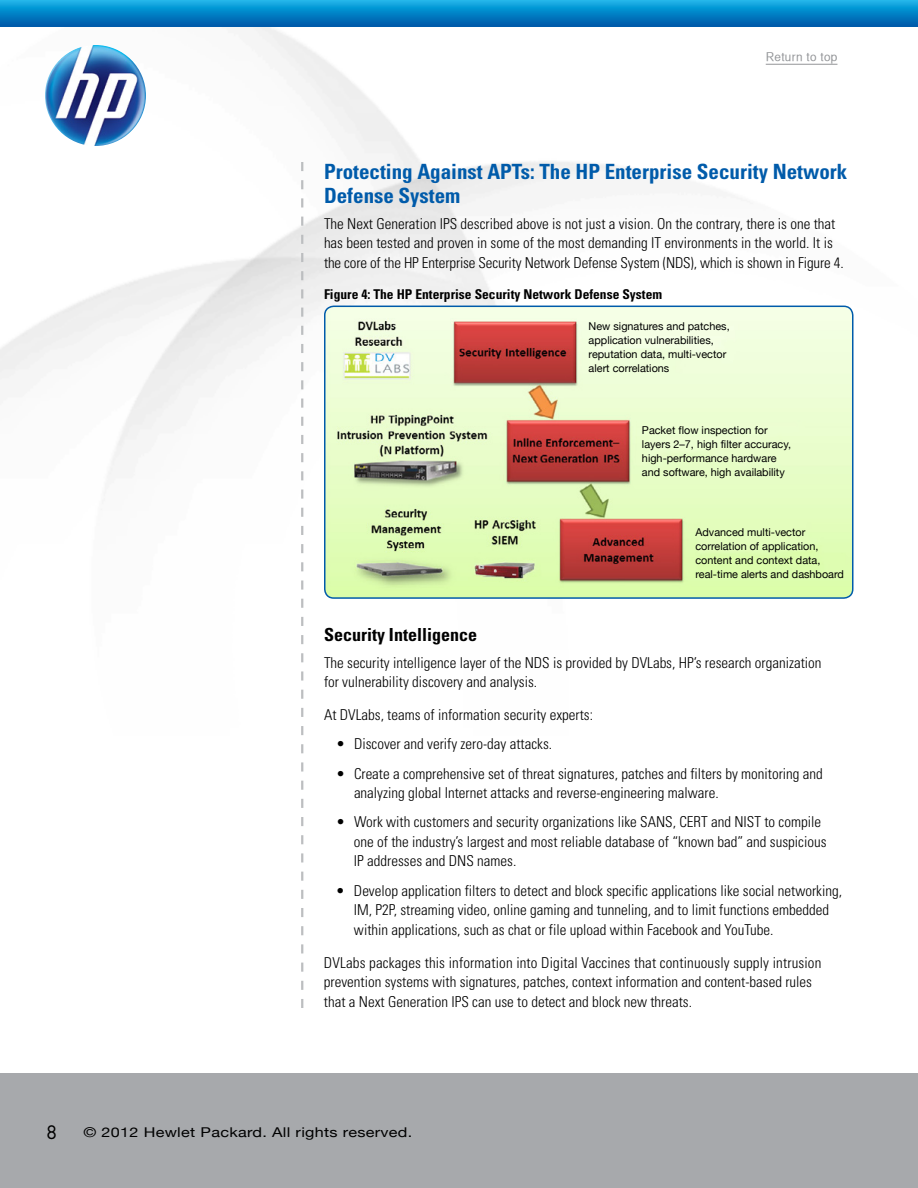
<style>
.page{position:relative;width:918px;height:1188px;background:#fff}
.page>*{position:absolute;margin:0;border:0;box-sizing:border-box;transform-origin:0 0}
.t1{font:700 condensed 21px/24px "Univers";color:#005baa}
.t2{font:700 condensed 18px "Univers";color:#000}
.t3{font:18px "Futura";color:#000}
.t4{font:300 condensed 15px/19.5px "Univers";color:#000}
.t5{font:700 condensed 13.5px "Univers";color:#000}
.t6{font:13.5px "Helvetica Neue";letter-spacing:.02em;color:#000;scale:1.2 1}
.t7{font:12px "Helvetica CY Plain";letter-spacing:.02em;color:#939598;scale:1.2 1}
.t8{font:10.8px/14px "Helvetica Neue";color:#000}
</style>
<div class="page">
<div style="left:0;top:1073px;width:918px;height:115px;background:#a7a9ac"></div>
<hr style="left:766px;top:64px;width:71px;height:1px;background:#939598">
<img style="left:45px;top:45px;width:101px;height:101px;border-radius:50px">
<svg style="left:0;top:0;width:918px;height:27px;background:#0684c7"></svg>
<svg style="left:301px;top:162px;width:2px;height:846px"></svg>
<img style="left:325px;top:306px;width:527px;height:291px">
<div style="left:324px;top:306px;width:530px;height:293px;border:2px solid #005baa;border-radius:9px"></div>
<p class="t7" style="left:766px;top:50px;width:61px">Return to top</p>
<h1 class="t1" style="left:324px;top:159px;width:525px">Protecting Against APTs: The HP Enterprise Security Network<br>Defense System</h1>
<p class="t4" style="left:324px;top:214px;width:521px">The Next Generation IPS described above is not just a vision. On the contrary, there is one that has been tested and proven in some of the most demanding IT environments in the world. It is the core of the HP Enterprise Security Network Defense System (NDS), which is shown in Figure 4.</p>
<p class="t5" style="left:324px;top:286px;width:340px">Figure 4: The HP Enterprise Security Network Defense System</p>
<p class="t8" style="left:589px;top:319px;width:143px">New signatures and patches, application vulnerabilities, reputation data, multi-vector alert correlations</p>
<p class="t8" style="left:642px;top:423px;width:151px">Packet flow inspection for layers 2–7, high filter accuracy, high-performance hardware and software, high availability</p>
<p class="t8" style="left:695px;top:525px;width:150px">Advanced multi-vector correlation of application, content and context data, real-time alerts and dashboard</p>
<p class="t2" style="left:324px;top:624px;width:155px">Security Intelligence</p>
<p class="t4" style="left:324px;top:653px;width:499px">The security intelligence layer of the NDS is provided by DVLabs, HP’s research organization for vulnerability discovery and analysis.</p>
<p class="t4" style="left:324px;top:705px;width:271px">At DVLabs, teams of information security experts:</p>
<p class="t4" style="left:336px;top:734px;width:218px">• Discover and verify zero-day attacks.</p>
<p class="t4" style="left:354px;top:764px;width:470px;text-indent:-18px">• Create a comprehensive set of threat signatures, patches and filters by monitoring and analyzing global Internet attacks and reverse-engineering malware.</p>
<p class="t4" style="left:354px;top:812px;width:474px;text-indent:-18px">• Work with customers and security organizations like SANS, CERT and NIST to compile one of the industry’s largest and most reliable database of “known bad” and suspicious<br>IP addresses and DNS names.</p>
<p class="t4" style="left:354px;top:881px;width:490px;text-indent:-18px">• Develop application filters to detect and block specific applications like social networking,<br>IM, P2P, streaming video, online gaming and tunneling, and to limit functions embedded within applications, such as chat or file upload within Facebook and YouTube.</p>
<p class="t4" style="left:324px;top:953px;width:499px">DVLabs packages this information into Digital Vaccines that continuously supply intrusion prevention systems with signatures, patches, context information and content-based rules that a Next Generation IPS can use to detect and block new threats.</p>
<p class="t3" style="left:46px;top:1120px;width:13px">8</p>
<p class="t6" style="left:83px;top:1124px;width:276px">© 2012 Hewlet Packard. All rights reserved.</p>
</div>
